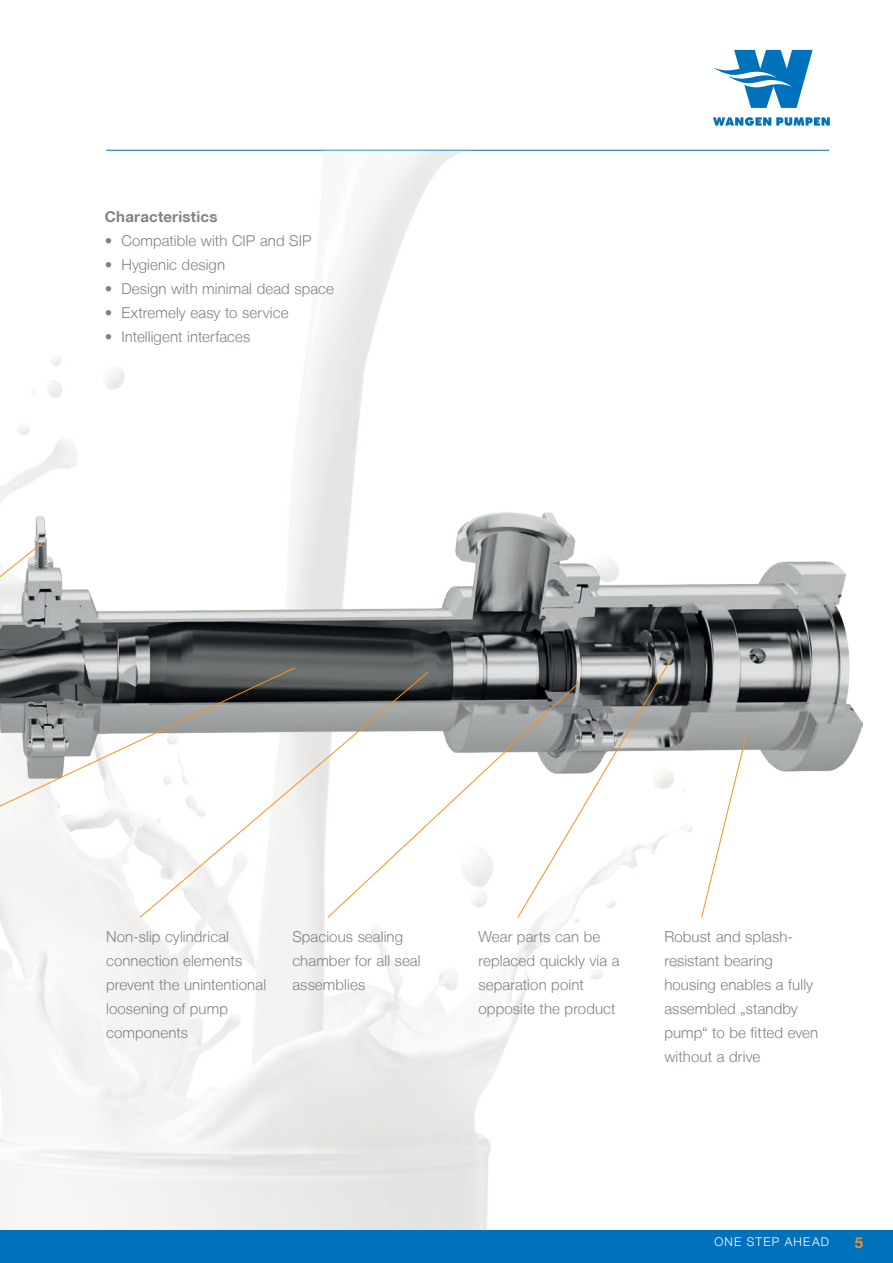
<style>
.page{position:relative;width:893px;height:1263px;background:#fff}
.page>*{position:absolute;margin:0;border:0;box-sizing:border-box;transform-origin:0 0}
.t1{font:300 15px/24px "Helvetica Neue LT";letter-spacing:.005em;color:#808285}
.t2{font:700 15px "Helvetica Neue LT";letter-spacing:.015em;color:#808285}
.t3{font:700 15px "Helvetica Neue LT";color:#f7931d}
.t4{font:300 12px "Helvetica Neue LT";letter-spacing:.105em;color:#fff}
</style>
<div class="page">
<hr style="left:106px;top:150px;width:723px;height:1px;background:#0072bc">
<svg style="left:713px;top:117px;width:117px;height:9px"></svg>
<svg style="left:714px;top:50px;width:99px;height:58px"></svg>
<div style="left:0;top:1230px;width:893px;height:33px;background:#0072bc"></div>
<img style="left:0;top:499px;width:863px;height:293px">
<svg style="left:0;top:542px;width:44px;height:125px"></svg>
<svg style="left:0;top:667px;width:296px;height:252px"></svg>
<svg style="left:429px;top:682px;width:88px;height:226px"></svg>
<svg style="left:517px;top:656px;width:156px;height:262px"></svg>
<svg style="left:701px;top:733px;width:46px;height:185px"></svg>
<svg style="left:139px;top:671px;width:290px;height:247px"></svg>
<p class="t2" style="left:105px;top:207px;width:114px">Characteristics</p>
<p class="t1" style="left:105px;top:228px;width:208px">• Compatible with CIP and SIP</p>
<p class="t1" style="left:105px;top:252px;width:122px">• Hygienic design</p>
<p class="t1" style="left:105px;top:276px;width:231px">• Design with minimal dead space</p>
<p class="t1" style="left:105px;top:300px;width:185px">• Extremely easy to service</p>
<p class="t1" style="left:105px;top:324px;width:147px">• Intelligent interfaces</p>
<p class="t1" style="left:292px;top:924px;width:130px">Spacious sealing chamber for all seal assemblies</p>
<p class="t1" style="left:106px;top:924px;width:162px">Non-slip cylindrical connection elements prevent the unintentional loosening of pump components</p>
<p class="t1" style="left:478px;top:924px;width:143px">Wear parts can be replaced quickly via a separation point opposite the product</p>
<p class="t1" style="left:664px;top:924px;width:155px">Robust and splash&shy;resistant bearing housing enables a fully assembled „standby pump“ to be fitted even without a drive</p>
<p class="t4" style="left:714px;top:1235px;width:116px">ONE STEP AHEAD</p>
<p class="t3" style="left:855px;top:1233px;width:10px">5</p>
</div>
